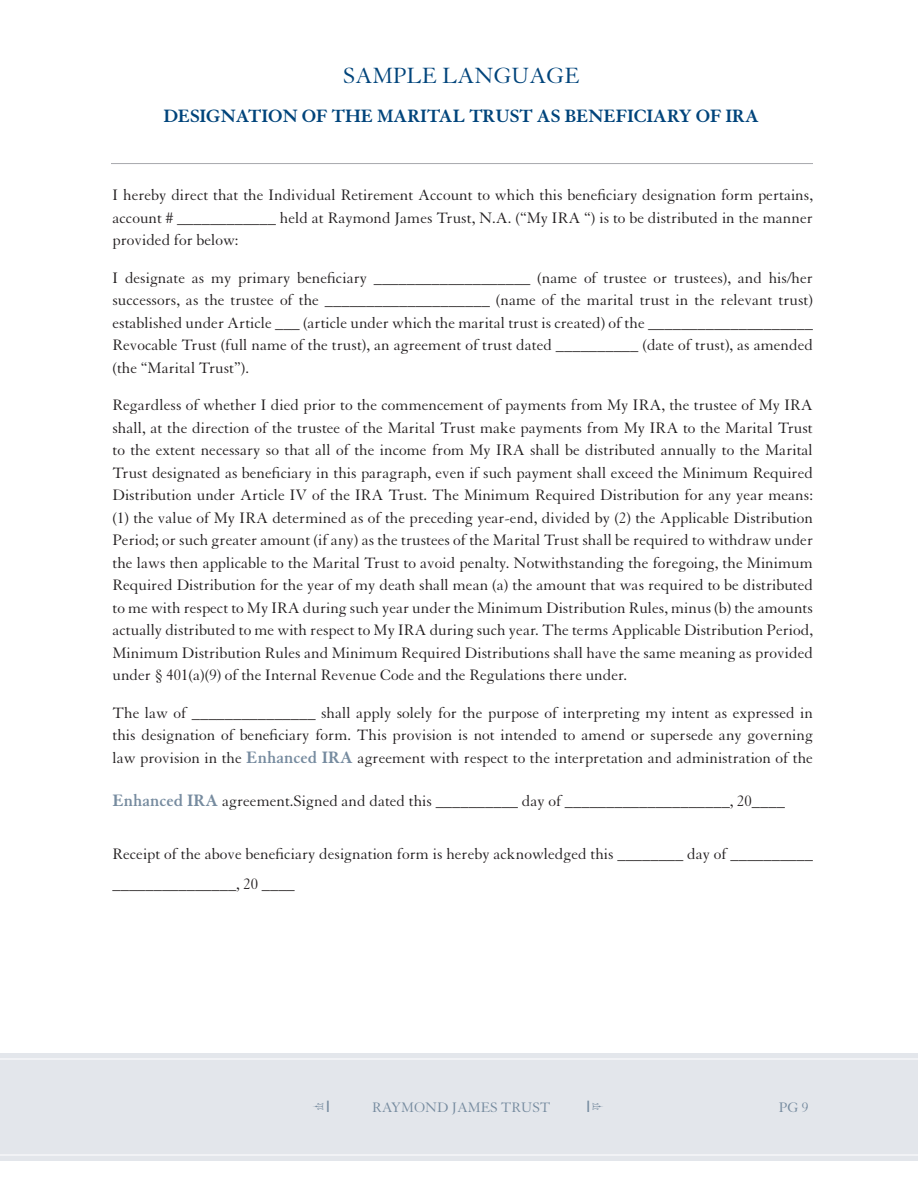
<style>
.page{position:relative;width:918px;height:1188px;background:#fff}
.page>*{position:absolute;margin:0;border:0;box-sizing:border-box;transform-origin:0 0}
.t1{font:24px "Granjon";color:#00447b}
.t2{font:700 19.5px "Granjon LT Std";letter-spacing:-.01em;color:#00447b}
.t3{font:16.5px/22.5px "Granjon LT Std";color:#231f20;text-align:justify}
.t4{font:15.75px "Helvetica";color:#768b9f}
.t5{font:15px "Granjon LT Std";color:#768b9f}
.s1{font-weight:700;font-size:18px;color:#768b9f}
</style>
<div class="page">
<hr style="left:111px;top:163px;width:702px;height:1px;background:#a8a9ad">
<div style="left:0;top:1053px;width:918px;height:108px;background:#e3e6eb"></div>
<hr style="left:0;top:1059px;width:918px;height:1px;background:#fff">
<hr style="left:0;top:1155px;width:918px;height:1px;background:#fff">
<p class="t1" style="left:343px;top:62px;width:238px">SAMPLE LANGUAGE</p>
<p class="t2" style="left:163px;top:105px;width:70px">DESIGNATIONOFT</p>
<p class="t2" style="left:345px;top:105px;width:29px">HEMARITA</p>
<p class="t2" style="left:453px;top:105px;width:67px">LTRUSTAS</p>
<p class="t2" style="left:564px;top:105px;width:25px">BENEFICIAR</p>
<p class="t2" style="left:679px;top:105px;width:22px">Y OF</p>
<p class="t2" style="left:726px;top:105px;width:35px">IRA</p>
<p class="t3" style="left:112px;top:184px;width:702px">I hereby direct that the Individual Retirement Account to which this beneficiary designation form pertains, account # ____________ held at Raymond James Trust, N.A. (“My IRA “) is to be distributed in the manner provided for below:</p>
<p class="t3" style="left:112px;top:267px;width:702px">I designate as my primary beneficiary ___________________ (name of trustee or trustees), and his/her successors, as the trustee of the ____________________ (name of the marital trust in the relevant trust) established under Article ___ (article under which the marital trust is created) of the ____________________ Revocable Trust (full name of the trust), an agreement of trust dated __________ (date of trust), as amended (the “Marital Trust”).</p>
<p class="t3" style="left:112px;top:394px;width:702px">Regardless of whether I died prior to the commencement of payments from My IRA, the trustee of My IRA shall, at the direction of the trustee of the Marital Trust make payments from My IRA to the Marital Trust to the extent necessary so that all of the income from My IRA shall be distributed annually to the Marital Trust designated as beneficiary in this paragraph, even if such payment shall exceed the Minimum Required Distribution under Article IV of the IRA Trust. The Minimum Required Distribution for any year means: (1) the value of My IRA determined as of the preceding year-end, divided by (2) the Applicable Distribution Period; or such greater amount (if any) as the trustees of the Marital Trust shall be required to withdraw under the laws then applicable to the Marital Trust to avoid penalty. Notwithstanding the foregoing, the Minimum Required Distribution for the year of my death shall mean (a) the amount that was required to be distributed to me with respect to My IRA during such year under the Minimum Distribution Rules, minus (b) the amounts actually distributed to me with respect to My IRA during such year. The terms Applicable Distribution Period, Minimum Distribution Rules and Minimum Required Distributions shall have the same meaning as provided under § 401(a)(9) of the Internal Revenue Code and the Regulations there under.</p>
<p class="t3" style="left:112px;top:702px;width:702px">The law of _______________ shall apply solely for the purpose of interpreting my intent as expressed in this designation of beneficiary form. This provision is not intended to amend or supersede any governing law provision in the <span class="s1">ENHANCED IRA</span> agreement with respect to the interpretation and administration of the</p>
<p class="t3" style="left:112px;top:790px;width:674px"><span class="s1">ENHANCED IRA</span> agreement.Signed and dated this __________ day of ____________________, 20____</p>
<p class="t3" style="left:112px;top:839px;width:702px;line-height:30px">Receipt of the above beneficiary designation form is hereby acknowledged this ________ day of __________ _______________, 20 ____</p>
<p class="t4" style="left:326px;top:1097px;width:6px">I</p>
<p class="t5" style="left:372px;top:1099px;width:42px">Raymond</p>
<p class="t5" style="left:452px;top:1099px;width:17px">James</p>
<p class="t5" style="left:501px;top:1099px;width:41px">Trust</p>
<p class="t4" style="left:586px;top:1097px;width:6px">I</p>
<p class="t5" style="left:779px;top:1099px;width:31px">Pg 9</p>
</div>
